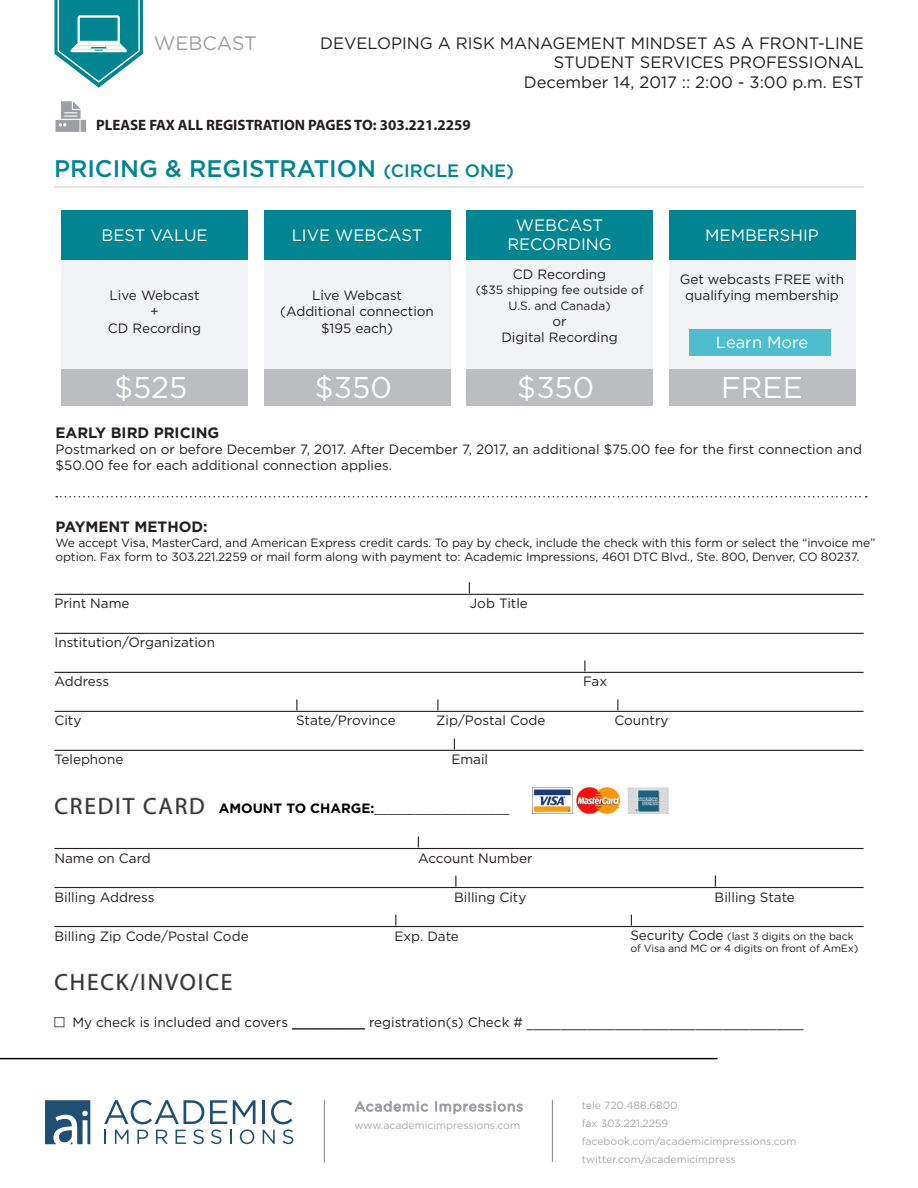
<style>
.page{position:relative;width:918px;height:1188px;background:#fff}
.page>*{position:absolute;margin:0;border:0;box-sizing:border-box;transform-origin:0 0}
.Paragraph_Style_2{font:30px "Gotham HTF";color:#fff}
.t1{font:500 24px "Gotham HTF";color:#008591}
.t2{font:23.4px "Myriad Pro";letter-spacing:.08em;color:#333}
.t3{font:19.5px "Gotham HTF";color:#9d9fa2}
.Paragraph_Style_2-2{font:16.5px/19.8px "Gotham HTF";color:#231f20;text-align:right}
.Paragraph_Style_2-3{font:16.5px/19.8px "Gotham HTF";color:#fff;text-align:center}
.t4{font:700 15px "Myriad Pro";color:#231f20}
.Body{font:700 15px "Gotham HTF";color:#231f20}
.Body_Copy{font:13.5px/16.2px "Gotham HTF";color:#231f20}
.Forms___Line_Above{font:13.5px "Gotham HTF";color:#231f20}
.Paragraph_Style_2-4{font:13.5px/16.2px "Gotham HTF";color:#231f20;text-align:center}
.t5{font:13.5px "Myriad Pro";color:#000}
.Paragraph_Style_2-5{font:12px/14.4px "Gotham HTF";letter-spacing:-.01em;color:#231f20}
.t6{font:10.5px/18px "Gotham HTF";color:#a8a9ad}
.t7{font:10.5px/12.6px "Gotham HTF";letter-spacing:-.01em;color:#231f20}
.s1{font-size:18px}
.s2{font-family:"Humanist 521 BT"}
.s3{font-family:"Gotham HTF";font-weight:700}
.s4{font-size:13.5px}
</style>
<div class="page">
<hr style="left:0;top:1058px;width:718px;height:1px;background:#000">
<hr style="left:262px;top:1100px;width:3px;height:24px;background:#1f4f73">
<svg style="left:104px;top:1100px;width:100px;height:44px"></svg>
<svg style="left:210px;top:1100px;width:45px;height:44px"></svg>
<svg style="left:263px;top:1100px;width:30px;height:44px"></svg>
<svg style="left:45px;top:1100px;width:45px;height:44px"></svg>
<hr style="left:324px;top:1100px;width:1px;height:63px;background:#808285">
<hr style="left:552px;top:1100px;width:1px;height:62px;background:#808285">
<svg style="left:354px;top:1101px;width:74px;height:11px"></svg>
<svg style="left:435px;top:1101px;width:88px;height:13px"></svg>
<hr style="left:54px;top:186px;width:810px;height:1px;background:#d1d2d4">
<img style="left:532px;top:787px;width:137px;height:27px">
<svg style="left:56px;top:101px;width:30px;height:31px"></svg>
<hr style="left:54px;top:594px;width:810px;height:1px;background:#231f20">
<hr style="left:54px;top:633px;width:810px;height:1px;background:#231f20">
<hr style="left:54px;top:672px;width:810px;height:1px;background:#231f20">
<hr style="left:54px;top:711px;width:810px;height:1px;background:#231f20">
<hr style="left:54px;top:750px;width:810px;height:1px;background:#231f20">
<hr style="left:54px;top:848px;width:810px;height:1px;background:#231f20">
<hr style="left:54px;top:887px;width:810px;height:1px;background:#231f20">
<hr style="left:54px;top:926px;width:810px;height:1px;background:#231f20">
<hr style="left:292px;top:1029px;width:73px;height:1px;background:#231f20">
<svg style="left:55px;top:797px;width:80px;height:17px"></svg>
<svg style="left:143px;top:797px;width:62px;height:17px"></svg>
<svg style="left:55px;top:973px;width:141px;height:18px"></svg>
<div style="left:199px;top:974px;width:3px;height:16px;border:1px solid #d1d2d4"></div>
<svg style="left:206px;top:973px;width:26px;height:17px"></svg>
<div style="left:54px;top:1017px;width:10px;height:10px;border:1px solid #57585a"></div>
<svg style="left:54px;top:0;width:89px;height:88px"></svg>
<div style="left:62px;top:210px;width:186px;height:50px;background:#008591"></div>
<div style="left:264px;top:210px;width:186px;height:50px;background:#008591"></div>
<div style="left:466px;top:210px;width:187px;height:50px;background:#008591"></div>
<div style="left:669px;top:210px;width:186px;height:50px;background:#008591"></div>
<div style="left:62px;top:368px;width:186px;height:38px;background:#bcbdc0"></div>
<div style="left:264px;top:368px;width:186px;height:38px;background:#bcbdc0"></div>
<div style="left:466px;top:368px;width:187px;height:38px;background:#bcbdc0"></div>
<div style="left:669px;top:368px;width:186px;height:38px;background:#bcbdc0"></div>
<div style="left:62px;top:260px;width:186px;height:108px;background:#f2f3f4"></div>
<div style="left:264px;top:260px;width:186px;height:108px;background:#f2f3f4"></div>
<div style="left:466px;top:260px;width:187px;height:108px;background:#f2f3f4"></div>
<div style="left:669px;top:260px;width:186px;height:108px;background:#f2f3f4"></div>
<div style="left:690px;top:329px;width:141px;height:26px;background:#4ebdce"></div>
<svg style="left:56px;top:496px;width:811px;height:1px"></svg>
<h3 class="t3" style="left:154px;top:32px;width:105px">WEBCAST</h3>
<p class="Paragraph_Style_2-2" style="left:320px;top:33px;width:545px">DEVELOPING A RISK MANAGEMENT MINDSET AS A FRONT-LINE<br>STUDENT SERVICES PROFESSIONAL</p>
<p class="Paragraph_Style_2-2" style="left:524px;top:72px;width:342px">December 14, 2017 :: 2:00 - 3:00 p.m. EST</p>
<p class="t4" style="left:96px;top:115px;width:376px">PLEASE FAX ALL REGISTRATION PAGES TO: 303.221.2259</p>
<h2 class="t1" style="left:54px;top:155px;width:462px">PRICING &amp; REGISTRATION <span class="s1">(CIRCLE ONE)</span></h2>
<p class="Paragraph_Style_2-3" style="left:102px;top:225px;width:108px">BEST VALUE</p>
<p class="Paragraph_Style_2-3" style="left:507px;top:215px;width:106px">WEBCAST<br>RECORDING</p>
<p class="Paragraph_Style_2-3" style="left:292px;top:225px;width:132px">LIVE WEBCAST</p>
<p class="Paragraph_Style_2-3" style="left:705px;top:225px;width:115px">MEMBERSHIP</p>
<p class="Paragraph_Style_2-4" style="left:110px;top:287px;width:92px">Live Webcast</p>
<p class="Paragraph_Style_2-4" style="left:150px;top:303px;width:10px">+</p>
<p class="Paragraph_Style_2-4" style="left:108px;top:319px;width:95px">CD Recording</p>
<p class="Paragraph_Style_2-4" style="left:513px;top:266px;width:95px">CD Recording</p>
<p class="Paragraph_Style_2-5" style="left:476px;top:281px;width:169px;line-height:16.2px;text-align:center">($35 shipping fee outside of<br>U.S. and Canada)</p>
<p class="Paragraph_Style_2-4" style="left:552px;top:313px;width:16px">or</p>
<p class="Paragraph_Style_2-4" style="left:501px;top:329px;width:118px">Digital Recording</p>
<p class="Paragraph_Style_2-4" style="left:680px;top:271px;width:166px">Get webcasts FREE with</p>
<p class="Paragraph_Style_2-4" style="left:312px;top:287px;width:92px">Live Webcast</p>
<p class="Paragraph_Style_2-4" style="left:685px;top:287px;width:155px">qualifying membership</p>
<p class="Paragraph_Style_2-4" style="left:280px;top:303px;width:155px">(Additional connection $195 each)</p>
<p class="Paragraph_Style_2-3" style="left:716px;top:332px;width:94px">Learn More</p>
<p class="Paragraph_Style_2" style="left:114px;top:371px;width:75px">$525</p>
<p class="Paragraph_Style_2" style="left:315px;top:371px;width:79px">$350</p>
<p class="Paragraph_Style_2" style="left:517px;top:371px;width:79px">$350</p>
<p class="Paragraph_Style_2" style="left:721px;top:371px;width:83px">FREE</p>
<p class="Body" style="left:56px;top:424px;width:165px">EARLY BIRD PRICING</p>
<p class="Body_Copy" style="left:56px;top:441px;width:808px">Postmarked on or before December 7, 2017. After December 7, 2017, an additional $75.00 fee for the first connection and $50.00 fee for each additional connection applies.</p>
<p class="Body" style="left:56px;top:518px;width:154px">PAYMENT METHOD:</p>
<p class="Paragraph_Style_2-5" style="left:56px;top:535px;width:821px">We accept Visa, MasterCard, and American Express credit cards. To pay by check, include the check with this form or select the “invoice me” option. Fax form to 303.221.2259 or mail form along with payment to: Academic Impressions, 4601 DTC Blvd., Ste. 800, Denver, CO 80237.</p>
<p class="Forms___Line_Above" style="left:54px;top:596px;width:77px">Print Name</p>
<p class="Forms___Line_Above" style="left:470px;top:596px;width:60px">Job Title</p>
<p class="Forms___Line_Above" style="left:54px;top:635px;width:162px">Institution/Organization</p>
<p class="Forms___Line_Above" style="left:54px;top:674px;width:56px">Address</p>
<p class="Forms___Line_Above" style="left:583px;top:674px;width:26px">Fax</p>
<p class="Forms___Line_Above" style="left:54px;top:713px;width:28px">City</p>
<p class="Forms___Line_Above" style="left:296px;top:713px;width:101px">State/Province</p>
<p class="Forms___Line_Above" style="left:436px;top:713px;width:111px">Zip/Postal Code</p>
<p class="Forms___Line_Above" style="left:614px;top:713px;width:56px">Country</p>
<p class="Forms___Line_Above" style="left:54px;top:752px;width:70px">Telephone</p>
<p class="Forms___Line_Above" style="left:451px;top:752px;width:38px">Email</p>
<p class="t2" style="left:54px;top:791px;width:152px">CREDIT CARD</p>
<p class="Forms___Line_Above" style="left:54px;top:850px;width:98px">Name on Card</p>
<p class="Forms___Line_Above" style="left:418px;top:850px;width:116px">Account Number</p>
<p class="Forms___Line_Above" style="left:54px;top:889px;width:102px">Billing Address</p>
<p class="Forms___Line_Above" style="left:454px;top:889px;width:74px">Billing City</p>
<p class="Forms___Line_Above" style="left:715px;top:889px;width:82px">Billing State</p>
<p class="Forms___Line_Above" style="left:54px;top:928px;width:196px">Billing Zip Code/Postal Code</p>
<p class="Forms___Line_Above" style="left:394px;top:928px;width:66px">Exp. Date</p>
<p class="t2" style="left:54px;top:967px;width:179px">CHECK/INVOICE</p>
<p class="Body_Copy" style="left:72px;top:1014px;width:733px">My check is included and covers _________ registration(s) Check # <span class="s2">_________________________________________</span></p>
<p class="t5" style="left:219px;top:800px;width:292px"><span class="s3">AMOUNT TO CHARGE:</span>____________________</p>
<p class="t7" style="left:630px;top:929px;width:229px"><span class="s4">Security Code</span> (last 3 digits on the back of Visa and MC or 4 digits on front of AmEx)</p>
<p class="t6" style="left:355px;top:1116px;width:167px">www.academicimpressions.com</p>
<p class="t6" style="left:582px;top:1096px;width:216px">tele 720.488.6800<br>fax 303.221.2259 facebook.com/academicimpressions.com twitter.com/academicimpress</p>
</div>
